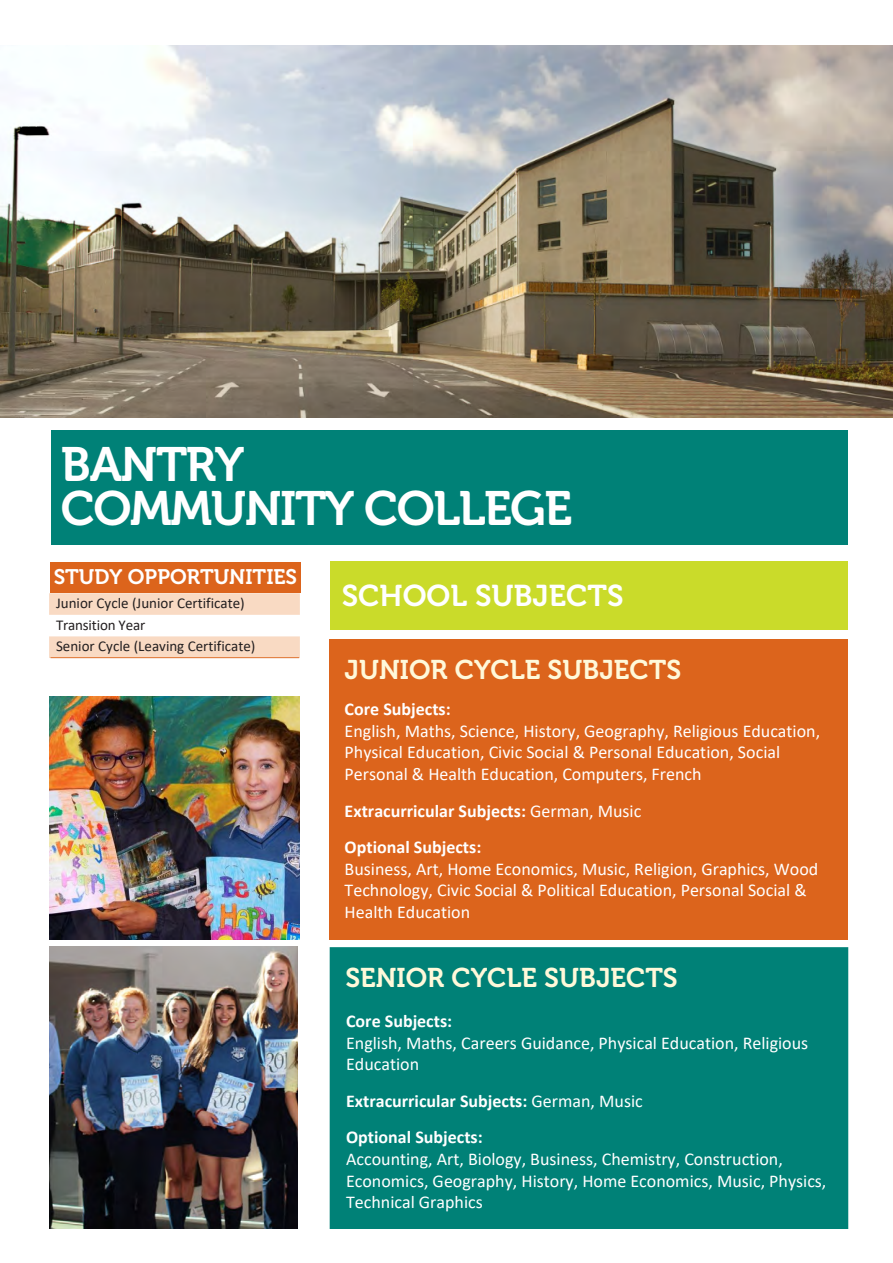
<style>
.page{position:relative;width:893px;height:1263px;background:#fff}
.page>*{position:absolute;margin:0;border:0;box-sizing:border-box;transform-origin:0 0}
.t1{font:48px/43.8px "Museo 700";letter-spacing:-.03em;color:#fff}
.t2{font:30px "Museo 700";color:#fff}
.t3{font:27px "Museo 700";color:#fff9da}
.t4{font:21px "Museo 700";color:#fff}
.t5{font:18px/21.6px "Calibri";color:#fff}
.t6{font:700 18px/36.6px "Calibri";color:#fff}
.t7{font:15px "Calibri";color:#231f20}
.s1{font-style:inherit}
.s2{font-weight:700}
.s3{font-weight:400}
</style>
<div class="page">
<div style="left:51px;top:429px;width:797px;height:115px;background:#008177"></div>
<div style="left:330px;top:947px;width:518px;height:281px;background:#008177"></div>
<div style="left:329px;top:639px;width:519px;height:301px;background:#dc641c"></div>
<div style="left:50px;top:562px;width:250px;height:31px;background:#dc641c"></div>
<svg style="left:50px;top:593px;width:250px;height:65px"></svg>
<div style="left:330px;top:561px;width:518px;height:69px;background:#cadb2a"></div>
<hr style="left:51px;top:657px;width:248px;height:1px;background:#dc641c">
<img style="left:0;top:45px;width:893px;height:372px">
<img style="left:49px;top:696px;width:250px;height:244px">
<img style="left:49px;top:946px;width:248px;height:282px">
<h1 class="t1" style="left:61px;top:443px;width:513px">BANTRY<br>COMMUNITY COLLEGE</h1>
<p class="t4" style="left:54px;top:565px;width:245px"><span class="s1">S</span>TUDY OPPORTUNITIES</p>
<p class="t7" style="left:56px;top:592px;width:190px">Junior Cycle (Junior Certificate)</p>
<p class="t7" style="left:56px;top:614px;width:91px">Transition Year</p>
<p class="t7" style="left:56px;top:635px;width:201px">Senior Cycle (Leaving Certificate)</p>
<p class="t2" style="left:342px;top:579px;width:283px">SCHOOL SUBJECTS</p>
<p class="t3" style="left:345px;top:655px;width:338px">JUNIOR CYCLE SUBJECTS</p>
<p class="t5" style="left:345px;top:698px;width:477px"><span class="s2">Core Subjects:<br></span>English, Maths, Science, History, Geography, Religious Education, Physical Education, Civic Social &amp; Personal Education, Social Personal &amp; Health Education, Computers, French</p>
<p class="t6" style="left:345px;top:792px;width:298px">Extracurricular Subjects: <span class="s3">German, Music<br></span><span class="s1">Optional Subjects:</span></p>
<p class="t5" style="left:345px;top:857px;width:475px">Business, Art, Home Economics, Music, Religion, Graphics, Wood<br>Technology, Civic Social &amp; Political Education, Personal Social &amp;<br>Health Education</p>
<p class="t3" style="left:345px;top:962px;width:334px">SENIOR CYCLE SUBJECTS</p>
<p class="t5" style="left:346px;top:1010px;width:464px"><span class="s2">Core Subjects:<br></span>English, Maths, Careers Guidance, Physical Education, Religious<br>Education</p>
<p class="t6" style="left:346px;top:1082px;width:298px">Extracurricular Subjects: <span class="s3">German, Music<br></span><span class="s1">Optional Subjects:</span></p>
<p class="t5" style="left:346px;top:1148px;width:482px">Accounting, Art, Biology, Business, Chemistry, Construction,<br>Economics, Geography, History, Home Economics, Music, Physics,<br>Technical Graphics</p>
</div>
